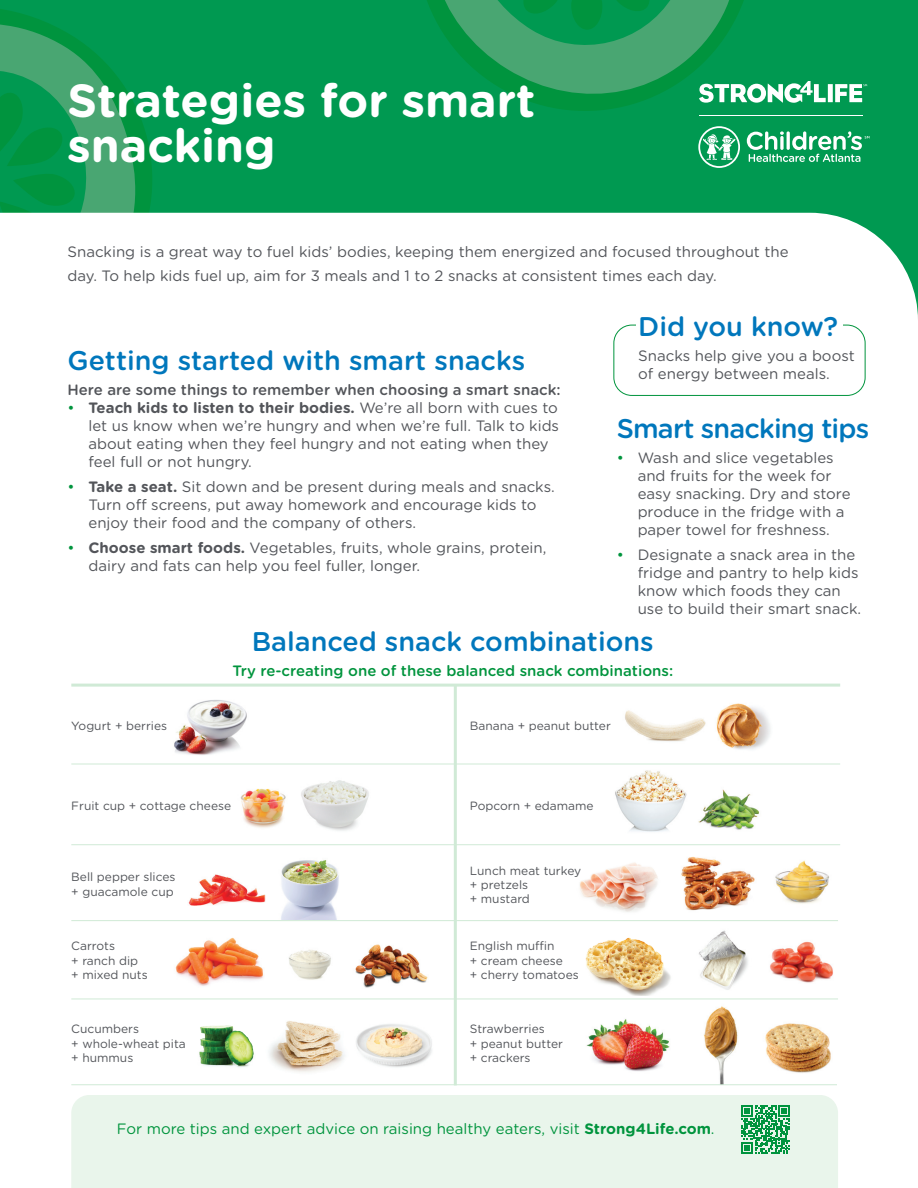
<style>
.page{position:relative;width:918px;height:1188px;background:#fff}
.page>*{position:absolute;margin:0;border:0;box-sizing:border-box;transform-origin:0 0}
.t1{font:700 46.5px/45px "Gotham Rounded";color:#fff}
.t2{font:500 27px "Gotham Rounded";color:#0077bc}
.t3{font:500 27px "Gotham Rounded";letter-spacing:-.03em;color:#0077bc}
.t4{font:15px/18px "Gotham Rounded";color:#53555a}
.t5{font:15px "Gotham Rounded";color:#00943d}
.t6{font:500 15px "Gotham Rounded";color:#53555a}
.t7{font:500 15px "Gotham Rounded";color:#00943d}
.t8{font:12px/14.4px "Gotham Rounded";color:#53555a}
.s1{color:#00943d}
.s2{font-weight:700}
</style>
<div class="page">
<hr style="left:454px;top:686px;width:3px;height:399px;background:#d0ead6">
<img style="left:765px;top:1023px;width:66px;height:50px">
<img style="left:704px;top:1006px;width:34px;height:78px">
<img style="left:586px;top:1019px;width:84px;height:52px">
<img style="left:269px;top:1021px;width:76px;height:51px">
<img style="left:585px;top:937px;width:86px;height:59px">
<img style="left:281px;top:860px;width:58px;height:60px">
<img style="left:188px;top:874px;width:78px;height:32px">
<img style="left:240px;top:788px;width:46px;height:40px">
<img style="left:301px;top:780px;width:68px;height:51px">
<img style="left:625px;top:710px;width:81px;height:31px">
<img style="left:716px;top:703px;width:54px;height:47px">
<div style="left:0;top:0;width:918px;height:298px;background:#009951"></div>
<svg style="left:140px;top:118px;width:36px;height:95px"></svg>
<svg style="left:0;top:9px;width:140px;height:204px"></svg>
<svg style="left:0;top:213px;width:918px;height:183px"></svg>
<div style="left:828px;top:84px;width:5px;height:18px;background:#fff"></div>
<svg style="left:427px;top:0;width:399px;height:111px"></svg>
<svg style="left:835px;top:84px;width:32px;height:18px"></svg>
<hr style="left:699px;top:116px;width:163px;height:1px;background:#fff">
<svg style="left:747px;top:131px;width:122px;height:31px"></svg>
<svg style="left:698px;top:126px;width:42px;height:42px"></svg>
<img style="left:174px;top:700px;width:73px;height:55px">
<div style="left:613px;top:325px;width:252px;height:71px;border:1px solid #00943d;border-radius:18px"></div>
<div style="left:636px;top:323px;width:206px;height:36px;background:#fff"></div>
<img style="left:355px;top:944px;width:73px;height:44px">
<img style="left:175px;top:937px;width:89px;height:49px">
<img style="left:289px;top:949px;width:42px;height:31px">
<img style="left:580px;top:862px;width:78px;height:50px">
<img style="left:681px;top:857px;width:74px;height:54px">
<img style="left:775px;top:860px;width:54px;height:44px">
<img style="left:615px;top:770px;width:72px;height:62px">
<img style="left:698px;top:789px;width:61px;height:41px">
<img style="left:699px;top:930px;width:49px;height:60px">
<img style="left:770px;top:941px;width:63px;height:42px">
<img style="left:199px;top:1025px;width:55px;height:42px">
<img style="left:356px;top:1024px;width:76px;height:43px">
<div style="left:71px;top:1095px;width:767px;height:93px;background:#e9f5eb"></div>
<hr style="left:71px;top:844px;width:769px;height:1px;background:#d0ead6">
<hr style="left:71px;top:920px;width:767px;height:1px;background:#d0ead6">
<hr style="left:71px;top:999px;width:767px;height:1px;background:#d0ead6">
<hr style="left:71px;top:1084px;width:766px;height:1px;background:#d0ead6">
<hr style="left:71px;top:764px;width:769px;height:1px;background:#d0ead6">
<hr style="left:71px;top:684px;width:769px;height:3px;background:#d0ead6">
<svg style="left:741px;top:1105px;width:49px;height:49px;background:#52b67b"></svg>
<h1 class="t1" style="left:68px;top:76px;width:470px">Strategies for smart snacking</h1>
<p class="t4" style="left:68px;top:239px;width:723px;line-height:24px">Snacking is a great way to fuel kids’ bodies, keeping them energized and focused throughout the day. To help kids fuel up, aim for 3 meals and 1 to 2 snacks at consistent times each day.</p>
<h2 class="t2" style="left:68px;top:342px;width:459px">Getting started with smart snacks</h2>
<p class="t6" style="left:68px;top:379px;width:495px">Here are some things to remember when choosing a smart snack:</p>
<p class="t4" style="left:88px;top:398px;width:472px;text-indent:-21px"><span class="s1">•</span> <span class="s2">Teach kids to listen to their bodies.</span> We’re all born with cues to let us know when we’re hungry and when we’re full. Talk to kids about eating when they feel hungry and not eating when they feel full or not hungry.</p>
<p class="t4" style="left:88px;top:477px;width:468px;text-indent:-21px"><span class="s1">•</span> <span class="s2">Take a seat.</span> Sit down and be present during meals and snacks.<br>Turn off screens, put away homework and encourage kids to enjoy their food and the company of others.</p>
<p class="t4" style="left:88px;top:538px;width:459px;text-indent:-21px"><span class="s1">•</span> <span class="s2">Choose smart foods.</span> Vegetables, fruits, whole grains, protein, dairy and fats can help you feel fuller, longer.</p>
<h2 class="t2" style="left:638px;top:307px;width:201px">Did you know?</h2>
<p class="t4" style="left:638px;top:346px;width:218px">Snacks help give you a boost of energy between meals.</p>
<h2 class="t3" style="left:617px;top:409px;width:254px">Smart snacking tips</h2>
<p class="t4" style="left:638px;top:448px;width:214px;text-indent:-21px"><span class="s1">•</span> Wash and slice vegetables and fruits for the week for easy snacking. Dry and store produce in the fridge with a paper towel for freshness.</p>
<p class="t4" style="left:638px;top:545px;width:225px;text-indent:-21px"><span class="s1">•</span> Designate a snack area in the fridge and pantry to help kids know which foods they can use to build their smart snack.</p>
<p class="t8" style="left:71px;top:718px;width:97px">Yogurt + berries</p>
<h2 class="t2" style="left:252px;top:622px;width:403px">Balanced snack combinations</h2>
<p class="t7" style="left:232px;top:660px;width:442px">Try re-creating one of these balanced snack combinations:</p>
<p class="t8" style="left:470px;top:718px;width:143px">Banana + peanut butter</p>
<p class="t8" style="left:71px;top:798px;width:161px">Fruit cup + cottage cheese</p>
<p class="t8" style="left:470px;top:798px;width:125px">Popcorn + edamame</p>
<p class="t8" style="left:71px;top:869px;width:106px">Bell pepper slices + guacamole cup</p>
<p class="t8" style="left:470px;top:863px;width:113px">Lunch meat turkey + pretzels<br>+ mustard</p>
<p class="t8" style="left:71px;top:938px;width:78px">Carrots<br>+ ranch dip + mixed nuts</p>
<p class="t8" style="left:470px;top:938px;width:111px">English muffin<br>+ cream cheese<br>+ cherry tomatoes</p>
<p class="t8" style="left:71px;top:1022px;width:116px">Cucumbers<br>+ whole-wheat pita + hummus</p>
<p class="t8" style="left:470px;top:1022px;width:95px">Strawberries<br>+ peanut butter + crackers</p>
<p class="t5" style="left:117px;top:1119px;width:599px">For more tips and expert advice on raising healthy eaters, visit <span class="s2">Strong4Life.com</span>.</p>
</div>
